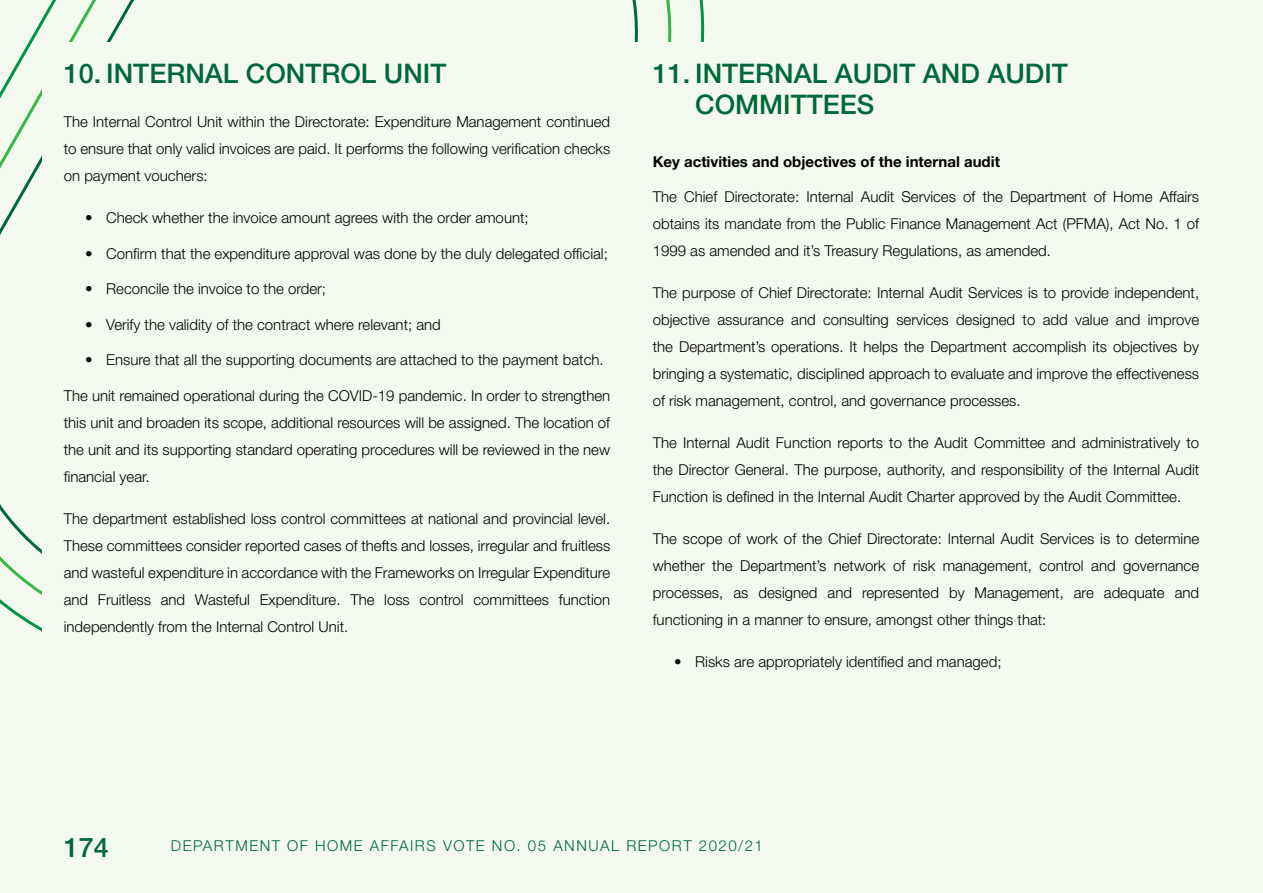
<style>
.page{position:relative;width:1263px;height:893px;background:#f4f9ee}
.page>*{position:absolute;margin:0;border:0;box-sizing:border-box;transform-origin:0 0}
.t1{font:500 27px/31px "Helvetica Neue LT Std";color:#006839}
.t2{font:300 15px/27px "Helvetica Neue LT Std";color:#000;text-align:justify}
.t3{font:300 15px "Helvetica Neue LT Std";letter-spacing:.1em;color:#006839}
.t4{font:700 15px "Helvetica Neue LT Std";color:#000}
</style>
<div class="page">
<svg style="left:0;top:0;width:638px;height:612px"></svg>
<div style="left:43px;top:43px;width:1220px;height:765px;background:#f4f9ee"></div>
<h1 class="t1" style="left:64px;top:58px;width:384px">10. INTERNAL CONTROL UNIT</h1>
<p class="t2" style="left:64px;top:108px;width:548px">The Internal Control Unit within the Directorate: Expenditure Management continued to ensure that only valid invoices are paid. It performs the following verification checks on payment vouchers:</p>
<p class="t2" style="left:85px;top:204px;width:445px">• Check whether the invoice amount agrees with the order amount;</p>
<p class="t2" style="left:85px;top:239px;width:524px">• Confirm that the expenditure approval was done by the duly delegated official;</p>
<p class="t2" style="left:85px;top:275px;width:243px">• Reconcile the invoice to the order;</p>
<p class="t2" style="left:85px;top:310px;width:357px">• Verify the validity of the contract where relevant; and</p>
<p class="t2" style="left:85px;top:346px;width:520px">• Ensure that all the supporting documents are attached to the payment batch.</p>
<p class="t2" style="left:64px;top:381px;width:548px">The unit remained operational during the COVID-19 pandemic. In order to strengthen this unit and broaden its scope, additional resources will be assigned. The location of the unit and its supporting standard operating procedures will be reviewed in the new financial year.</p>
<p class="t2" style="left:64px;top:504px;width:548px">The department established loss control committees at national and provincial level.<br>These committees consider reported cases of thefts and losses, irregular and fruitless and wasteful expenditure in accordance with the Frameworks on Irregular Expenditure and Fruitless and Wasteful Expenditure. The loss control committees function independently from the Internal Control Unit.</p>
<h1 class="t1" style="left:695px;top:58px;width:374px;text-indent:-43px">11. INTERNAL AUDIT AND AUDIT<br>COMMITTEES</h1>
<p class="t4" style="left:653px;top:152px;width:349px">Key activities and objectives of the internal audit</p>
<p class="t2" style="left:653px;top:183px;width:548px">The Chief Directorate: Internal Audit Services of the Department of Home Affairs obtains its mandate from the Public Finance Management Act (PFMA), Act No. 1 of 1999 as amended and it’s Treasury Regulations, as amended.</p>
<p class="t2" style="left:653px;top:279px;width:548px">The purpose of Chief Directorate: Internal Audit Services is to provide independent, objective assurance and consulting services designed to add value and improve the Department’s operations. It helps the Department accomplish its objectives by bringing a systematic, disciplined approach to evaluate and improve the effectiveness of risk management, control, and governance processes.</p>
<p class="t2" style="left:653px;top:429px;width:548px">The Internal Audit Function reports to the Audit Committee and administratively to the Director General. The purpose, authority, and responsibility of the Internal Audit Function is defined in the Internal Audit Charter approved by the Audit Committee.</p>
<p class="t2" style="left:653px;top:525px;width:548px">The scope of work of the Chief Directorate: Internal Audit Services is to determine whether the Department’s network of risk management, control and governance processes, as designed and represented by Management, are adequate and functioning in a manner to ensure, amongst other things that:</p>
<p class="t2" style="left:674px;top:648px;width:329px">• Risks are appropriately identified and managed;</p>
<h1 class="t1" style="left:64px;top:831px;width:47px">174</h1>
<p class="t3" style="left:171px;top:837px;width:593px">DEPARTMENT OF HOME AFFAIRS VOTE NO. 05 ANNUAL REPORT 2020/21</p>
</div>
